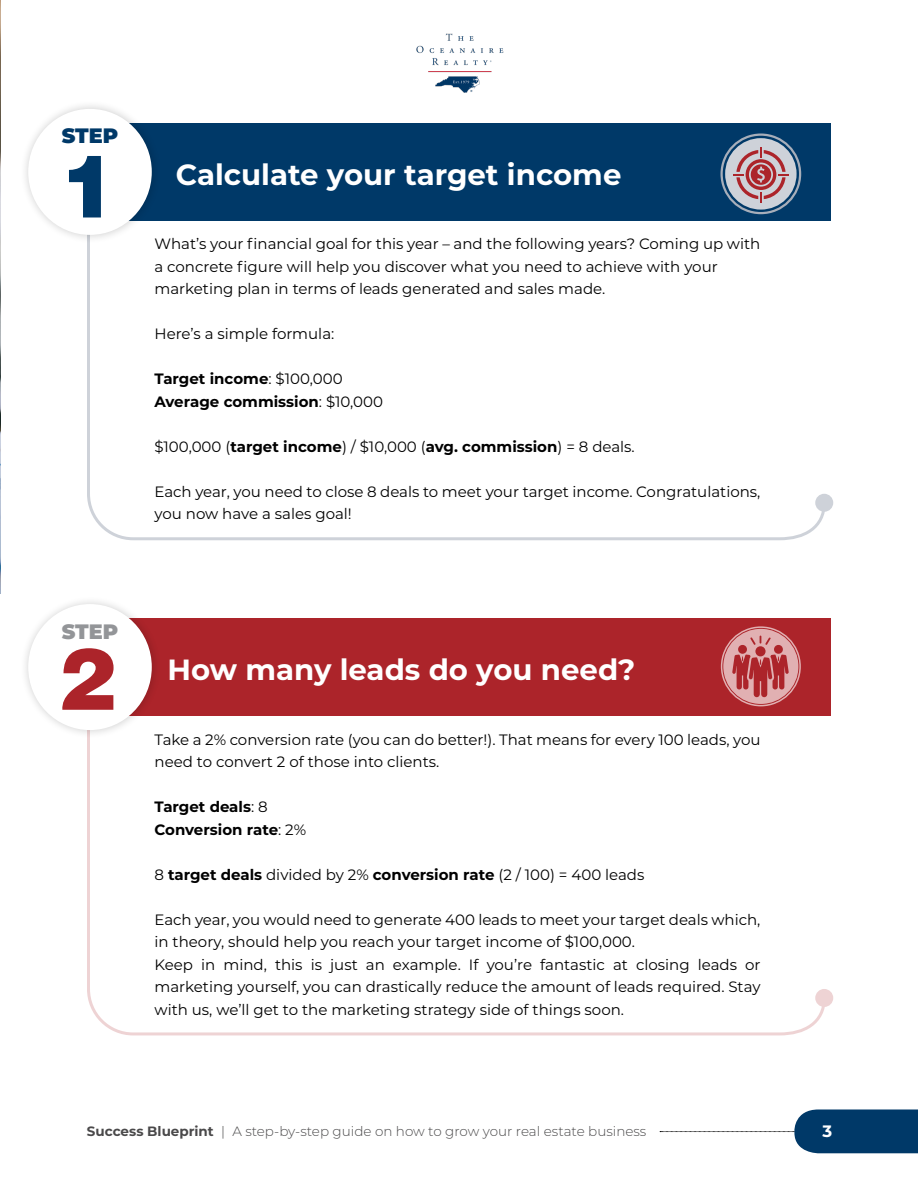
<style>
.page{position:relative;width:918px;height:1188px;background:#fff}
.page>*{position:absolute;margin:0;border:0;box-sizing:border-box;transform-origin:0 0}
.t1{font:900 86.1px "Helvetica LT Std";color:#ac242a}
.t2{font:900 86.1px "Helvetica LT Std";color:#003968}
.t3{font:700 29.25px "Montserrat";color:#fff}
.t4{font:900 20.85px "Montserrat";color:#003968}
.t5{font:900 20.85px "Montserrat";color:#939598}
.t6{font:700 16.5px "Montserrat";color:#fff}
.t7{font:15px/22.5px "Montserrat";color:#000}
.t8{font:700 15px/22.5px "Montserrat";color:#000}
.t9{font:300 13.5px "Montserrat";color:#4a494a}
.s1{font-weight:400}
.s2{font-weight:700}
</style>
<div class="page">
<svg style="left:660px;top:1109px;width:258px;height:44px"></svg>
<svg style="left:87px;top:220px;width:740px;height:321px"></svg>
<div style="left:815px;top:494px;width:18px;height:18px;background:#ced2d9;border-radius:50%"></div>
<div style="left:87px;top:123px;width:743px;height:97px;background:#003968"></div>
<div style="left:725px;top:138px;width:72px;height:72px;background:#ced2d9;border-radius:50%"></div>
<div style="left:720px;top:133px;width:81px;height:81px;border:2px solid #a7aeba;border-radius:50%"></div>
<hr style="left:0;top:0;width:1px;height:594px;background:#000">
<svg style="left:87px;top:739px;width:738px;height:297px"></svg>
<div style="left:815px;top:989px;width:18px;height:18px;background:#eed3d4;border-radius:50%"></div>
<div style="left:87px;top:618px;width:743px;height:98px;background:#ac242a"></div>
<div style="left:19px;top:100px;width:142px;height:144px;background:#000;opacity:.2"></div>
<div style="left:28px;top:109px;width:124px;height:126px;background:#fff;border-radius:50%"></div>
<div style="left:19px;top:595px;width:142px;height:144px;background:#000;opacity:.2"></div>
<div style="left:28px;top:604px;width:124px;height:126px;background:#fff;border-radius:50%"></div>
<svg style="left:733px;top:147px;width:56px;height:56px"></svg>
<div style="left:723px;top:629px;width:75px;height:75px;background:#e1b0b2;border-radius:50%"></div>
<div style="left:721px;top:626px;width:80px;height:80px;border:2px solid #e1b0b2;border-radius:50%"></div>
<div style="left:755px;top:646px;width:11px;height:10px;background:#ac242a;border-radius:50%"></div>
<div style="left:738px;top:645px;width:9px;height:9px;background:#ac242a;border-radius:50%"></div>
<div style="left:774px;top:645px;width:9px;height:9px;background:#ac242a;border-radius:50%"></div>
<svg style="left:750px;top:636px;width:21px;height:9px"></svg>
<svg style="left:732px;top:654px;width:57px;height:43px"></svg>
<img style="left:416px;top:33px;width:88px;height:60px">
<h3 class="t4" style="left:62px;top:120px;width:58px">STEP</h3>
<h1 class="t2" style="left:61px;top:130px;width:59px">1</h1>
<h2 class="t3" style="left:176px;top:154px;width:447px">Calculate your target income</h2>
<p class="t7" style="left:154px;top:232px;width:607px">What’s your financial goal for this year – and the following years? Coming up with a concrete figure will help you discover what you need to achieve with your marketing plan in terms of leads generated and sales made.</p>
<p class="t7" style="left:154px;top:322px;width:181px">Here’s a simple formula:</p>
<p class="t8" style="left:154px;top:367px;width:230px">Target income<span class="s1">: $100,000<br></span>Average commission<span class="s1">: $10,000</span></p>
<p class="t7" style="left:154px;top:435px;width:482px">$100,000 (<span class="s2">target income</span>) / $10,000 (<span class="s2">avg. commission</span>) = 8 deals.</p>
<p class="t7" style="left:154px;top:480px;width:607px">Each year, you need to close 8 deals to meet your target income. Congratulations, you now have a sales goal!</p>
<h3 class="t5" style="left:62px;top:616px;width:58px">STEP</h3>
<h1 class="t1" style="left:58px;top:623px;width:59px">2</h1>
<h2 class="t3" style="left:168px;top:649px;width:469px">How many leads do you need?</h2>
<p class="t7" style="left:154px;top:728px;width:608px">Take a 2% conversion rate (you can do better!). That means for every 100 leads, you need to convert 2 of those into clients.</p>
<p class="t8" style="left:154px;top:795px;width:153px">Target deals<span class="s1">: 8<br></span>Conversion rate<span class="s1">: 2%</span></p>
<p class="t7" style="left:154px;top:863px;width:491px">8 <span class="s2">target deals</span> divided by 2% <span class="s2">conversion rate</span> (2 / 100) = 400 leads</p>
<p class="t7" style="left:154px;top:908px;width:608px">Each year, you would need to generate 400 leads to meet your target deals which, in theory, should help you reach your target income of $100,000.<br>Keep in mind, this is just an example. If you’re fantastic at closing leads or marketing yourself, you can drastically reduce the amount of leads required. Stay with us, we’ll get to the marketing strategy side of things soon.</p>
<p class="t9" style="left:87px;top:1122px;width:561px"><span class="s2">Success Blueprint</span> | A step-by-step guide on how to grow your real estate business</p>
<p class="t6" style="left:822px;top:1120px;width:11px">3</p>
</div>
